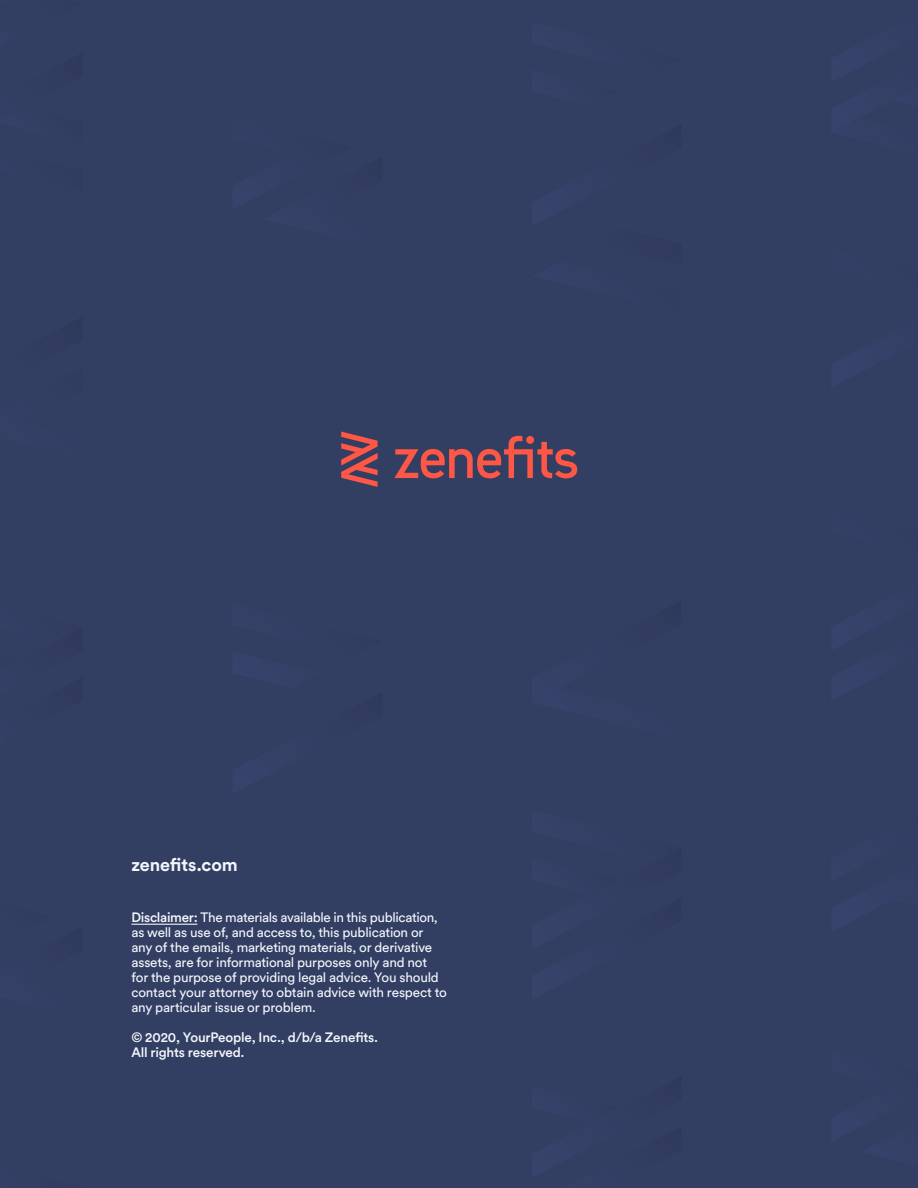
<style>
.page{position:relative;width:918px;height:1188px;background:#333e63}
.page>*{position:absolute;margin:0;border:0;box-sizing:border-box;transform-origin:0 0}
.t1{font:700 18px "Circular Std";letter-spacing:-.005em;color:#f3f7fb}
.t2{font:13.5px/15px "Circular Std";letter-spacing:-.015em;color:#f3f7fb}
.t3{font:500 13.5px/15px "Circular Std";letter-spacing:-.01em;color:#f3f7fb}
.s1{font-weight:500}
</style>
<div class="page">
<hr style="left:131px;top:924px;width:66px;height:1px;background:#f3f7fb">
<svg style="left:395px;top:436px;width:182px;height:42px"></svg>
<svg style="left:341px;top:432px;width:37px;height:55px"></svg>
<h1 class="t1" style="left:131px;top:853px;width:108px">zenefits.com</h1>
<p class="t2" style="left:131px;top:909px;width:317px"><span class="s1">Disclaimer:</span> The materials available in this publication, as well as use of, and access to, this publication or any of the emails, marketing materials, or derivative assets, are for informational purposes only and not for the purpose of providing legal advice. You should contact your attorney to obtain advice with respect to any particular issue or problem.</p>
<p class="t3" style="left:131px;top:1029px;width:248px">© 2020, YourPeople, Inc., d/b/a Zenefits.<br>All rights reserved.</p>
</div>
